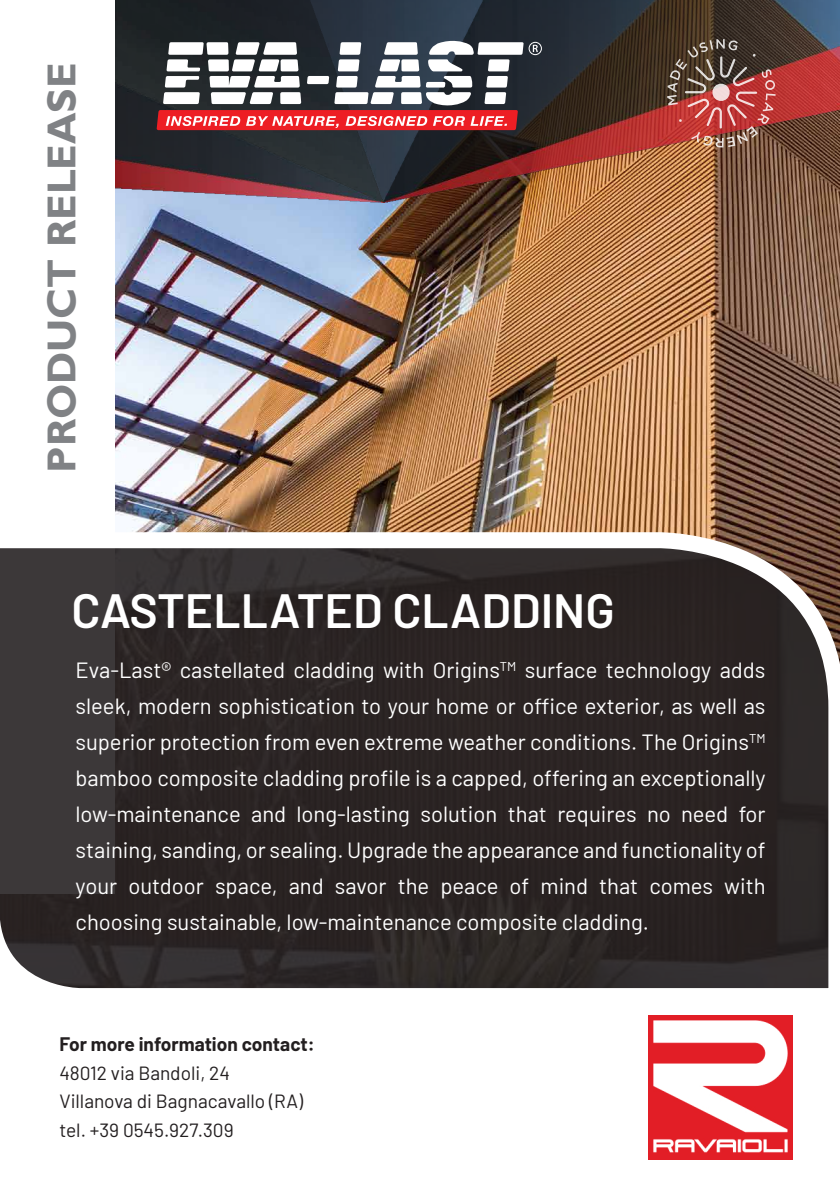
<style>
.page{position:relative;width:840px;height:1191px;background:#fff}
.page>*{position:absolute;margin:0;border:0;box-sizing:border-box;transform-origin:0 0}
.t1{font:600 48px "Barlow";color:#fff}
.t2{font:700 40.4px "Gill Sans";color:#808285}
.t3{font:22px/36px "Barlow";color:#fff;text-align:justify}
.t4{font:19px/28.6px "Barlow";color:#231f20}
.t5{font:700 19px "Barlow";color:#231f20}
</style>
<div class="page">
<img style="left:115px;top:202px;width:724px;height:322px">
<img style="left:648px;top:1015px;width:143px;height:144px">
<img style="left:115px;top:0;width:724px;height:202px">
<svg style="left:156px;top:39px;width:385px;height:91px"></svg>
<svg style="left:0;top:524px;width:839px;height:465px;background:#3b3433"></svg>
<img style="left:666px;top:39px;width:109px;height:108px">
<h2 class="t2" style="left:37px;top:472px;width:411px;rotate:-90deg">PRODUCT RELEASE</h2>
<h1 class="t1" style="left:71px;top:575px;width:544px">CASTELLATED CLADDING</h1>
<p class="t3" style="left:75px;top:650px;width:691px">Eva-Last® castellated cladding with Origins<sup>TM</sup> surface technology adds sleek, modern sophistication to your home or office exterior, as well as superior protection from even extreme weather conditions. The Origins<sup>TM </sup>bamboo composite cladding profile is a capped, offering an exceptionally low-maintenance and long-lasting solution that requires no need for staining, sanding, or sealing. Upgrade the appearance and functionality of your outdoor space, and savor the peace of mind that comes with choosing sustainable, low-maintenance composite cladding.</p>
<p class="t5" style="left:59px;top:1030px;width:257px">For more information contact:</p>
<p class="t4" style="left:59px;top:1057px;width:245px">48012 via Bandoli, 24<br>Villanova di Bagnacavallo (RA) tel. +39 0545.927.309</p>
</div>
